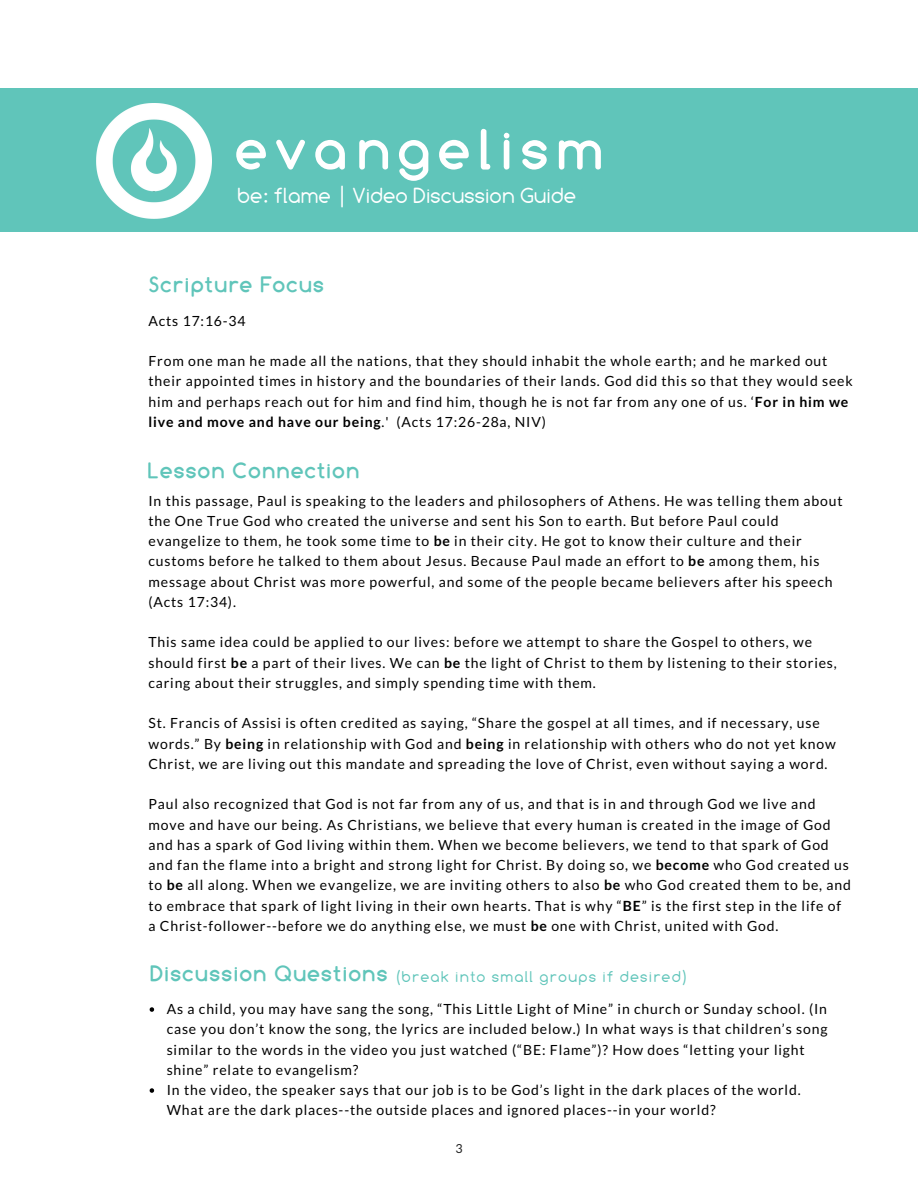
<style>
.page{position:relative;width:918px;height:1188px;background:#fff}
.page>*{position:absolute;margin:0;border:0;box-sizing:border-box;transform-origin:0 0}
.t1{font:700 55.95px "Comfortaa";letter-spacing:.16em;color:#fff}
.t2{font:700 21.75px "Comfortaa";letter-spacing:.08em;color:#60c5ba}
.t3{font:21.75px "Comfortaa";color:#fff}
.t4{font:15.6px "Comfortaa";letter-spacing:.08em;color:#60c5ba}
.t5{font:13.95px/20.2px "Lato";letter-spacing:.06em;color:#000}
.t6{font:12.45px "Lato";color:#222}
.s1{font-weight:700}
.s2{font-weight:700;font-size:21.75px}
</style>
<div class="page">
<div style="left:0;top:88px;width:918px;height:144px;background:#60c5ba"></div>
<img style="left:97px;top:104px;width:115px;height:114px">
<svg style="left:150px;top:1007px;width:4px;height:5px"></svg>
<svg style="left:150px;top:1088px;width:4px;height:5px"></svg>
<h1 class="t1" style="left:236px;top:118px;width:370px">evangelism</h1>
<h2 class="t3" style="left:237px;top:183px;width:341px">be: flame | Video Discussion Guide</h2>
<h2 class="t2" style="left:150px;top:273px;width:176px">Scripture Focus</h2>
<p class="t5" style="left:148px;top:310px;width:99px">Acts 17:16-34</p>
<p class="t5" style="left:148px;top:351px;width:706px">From one man he made all the nations, that they should inhabit the whole earth; and he marked out their appointed times in history and the boundaries of their lands. God did this so that they would seek him and perhaps reach out for him and find him, though he is not far from any one of us. ‘<span class="s1">For in him we live and move and have our being</span>.' (Acts 17:26-28a, NIV)</p>
<h2 class="t2" style="left:148px;top:458px;width:212px">Lesson Connection</h2>
<p class="t5" style="left:148px;top:490px;width:696px">In this passage, Paul is speaking to the leaders and philosophers of Athens. He was telling them about the One True God who created the universe and sent his Son to earth. But before Paul could evangelize to them, he took some time to <span class="s1">be</span> in their city. He got to know their culture and their customs before he talked to them about Jesus. Because Paul made an effort to <span class="s1">be</span> among them, his message about Christ was more powerful, and some of the people became believers after his speech (Acts 17:34).</p>
<p class="t5" style="left:148px;top:632px;width:690px">This same idea could be applied to our lives: before we attempt to share the Gospel to others, we should first <span class="s1">be</span> a part of their lives. We can <span class="s1">be</span> the light of Christ to them by listening to their stories, caring about their struggles, and simply spending time with them.</p>
<p class="t5" style="left:148px;top:713px;width:689px">St. Francis of Assisi is often credited as saying, “Share the gospel at all times, and if necessary, use words.” By <span class="s1">being</span> in relationship with God and <span class="s1">being</span> in relationship with others who do not yet know<br>Christ, we are living out this mandate and spreading the love of Christ, even without saying a word.</p>
<p class="t5" style="left:148px;top:794px;width:704px">Paul also recognized that God is not far from any of us, and that is in and through God we live and move and have our being. As Christians, we believe that every human is created in the image of God and has a spark of God living within them. When we become believers, we tend to that spark of God and fan the flame into a bright and strong light for Christ. By doing so, we <span class="s1">become</span> who God created us to <span class="s1">be</span> all along. When we evangelize, we are inviting others to also <span class="s1">be</span> who God created them to be, and to embrace that spark of light living in their own hearts. That is why “<span class="s1">BE</span>” is the first step in the life of a Christ-follower--before we do anything else, we must <span class="s1">be</span> one with Christ, united with God.</p>
<p class="t4" style="left:151px;top:968px;width:539px"><span class="s2">Discussion Questions</span> (break into small groups if desired)</p>
<p class="t5" style="left:167px;top:999px;width:662px">As a child, you may have sang the song, “This Little Light of Mine” in church or Sunday school. (In case you don’t know the song, the lyrics are included below.) In what ways is that children’s song similar to the words in the video you just watched (“BE: Flame”)? How does “letting your light shine” relate to evangelism?<br>In the video, the speaker says that our job is to be God’s light in the dark places of the world.<br>What are the dark places--the outside places and ignored places--in your world?</p>
<p class="t6" style="left:455px;top:1141px;width:9px">3</p>
</div>
